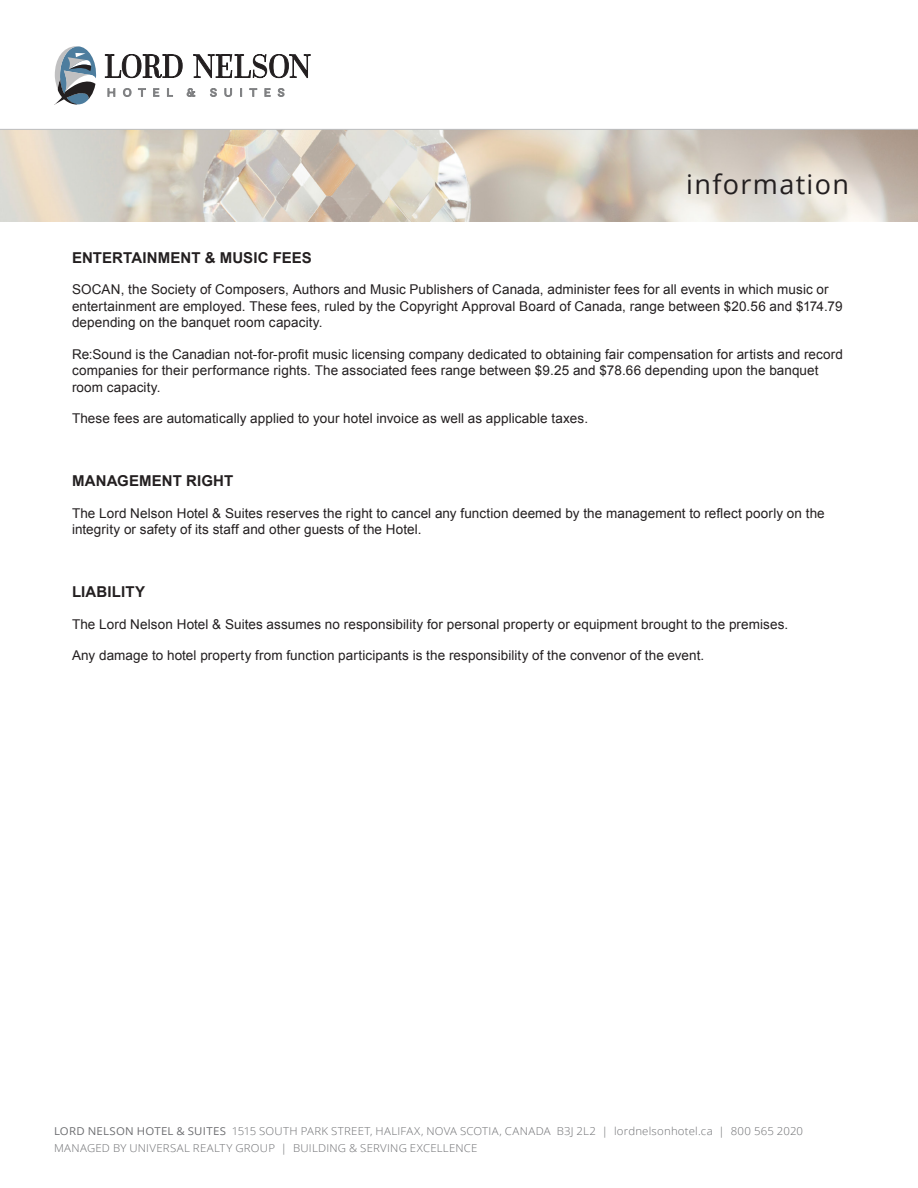
<style>
.page{position:relative;width:918px;height:1188px;background:#fff}
.page>*{position:absolute;margin:0;border:0;box-sizing:border-box;transform-origin:0 0}
.t1{font:27px "Open Sans";letter-spacing:.05em;color:#231f20}
.t2{font:700 15px "Arial";letter-spacing:.01em;color:#231f20}
.t3{font:13.5px/16.5px "Arial";letter-spacing:.005em;color:#231f20}
.t4{font:300 10.8px/16.5px "Open Sans";letter-spacing:.02em;color:#6d6e71;scale:1.05 1}
.s1{font-weight:400}
</style>
<div class="page">
<svg style="left:0;top:129px;width:918px;height:93px;background:#d6cdc1"></svg>
<svg style="left:105px;top:54px;width:77px;height:24px"></svg>
<svg style="left:193px;top:54px;width:117px;height:24px"></svg>
<svg style="left:107px;top:88px;width:8px;height:9px"></svg>
<svg style="left:123px;top:88px;width:9px;height:9px"></svg>
<svg style="left:138px;top:88px;width:8px;height:9px"></svg>
<svg style="left:153px;top:88px;width:6px;height:9px"></svg>
<svg style="left:167px;top:88px;width:6px;height:9px"></svg>
<svg style="left:187px;top:88px;width:8px;height:9px"></svg>
<svg style="left:210px;top:88px;width:7px;height:9px"></svg>
<svg style="left:224px;top:88px;width:8px;height:9px"></svg>
<svg style="left:240px;top:88px;width:2px;height:9px"></svg>
<svg style="left:249px;top:88px;width:8px;height:9px"></svg>
<svg style="left:264px;top:88px;width:7px;height:9px"></svg>
<svg style="left:278px;top:88px;width:7px;height:9px"></svg>
<svg style="left:54px;top:46px;width:43px;height:59px"></svg>
<h1 class="t1" style="left:686px;top:166px;width:164px">information</h1>
<p class="t2" style="left:72px;top:248px;width:241px">ENTERTAINMENT &amp; MUSIC FEES</p>
<p class="t3" style="left:72px;top:282px;width:772px">SOCAN, the Society of Composers, Authors and Music Publishers of Canada, administer fees for all events in which music or entertainment are employed. These fees, ruled by the Copyright Approval Board of Canada, range between $20.56 and $174.79 depending on the banquet room capacity.</p>
<p class="t3" style="left:72px;top:346px;width:773px">Re:Sound is the Canadian not-for-profit music licensing company dedicated to obtaining fair compensation for artists and record companies for their performance rights. The associated fees range between $9.25 and $78.66 depending upon the banquet room capacity.</p>
<p class="t3" style="left:72px;top:411px;width:518px">These fees are automatically applied to your hotel invoice as well as applicable taxes.</p>
<p class="t2" style="left:72px;top:471px;width:163px">MANAGEMENT RIGHT</p>
<p class="t3" style="left:72px;top:505px;width:754px">The Lord Nelson Hotel &amp; Suites reserves the right to cancel any function deemed by the management to reflect poorly on the integrity or safety of its staff and other guests of the Hotel.</p>
<p class="t2" style="left:72px;top:582px;width:75px">LIABILITY</p>
<p class="t3" style="left:72px;top:616px;width:718px">The Lord Nelson Hotel &amp; Suites assumes no responsibility for personal property or equipment brought to the premises.</p>
<p class="t3" style="left:72px;top:648px;width:634px">Any damage to hotel property from function participants is the responsibility of the convenor of the event.</p>
<p class="t4" style="left:54px;top:1123px;width:715px"><span class="s1">LORD NELSON HOTEL &amp; SUITES</span> 1515 SOUTH PARK STREET, HALIFAX, NOVA SCOTIA, CANADA B3J 2L2 | lordnelsonhotel.ca | 800 565 2020<br>MANAGED BY UNIVERSAL REALTY GROUP | BUILDING &amp; SERVING EXCELLENCE</p>
</div>
